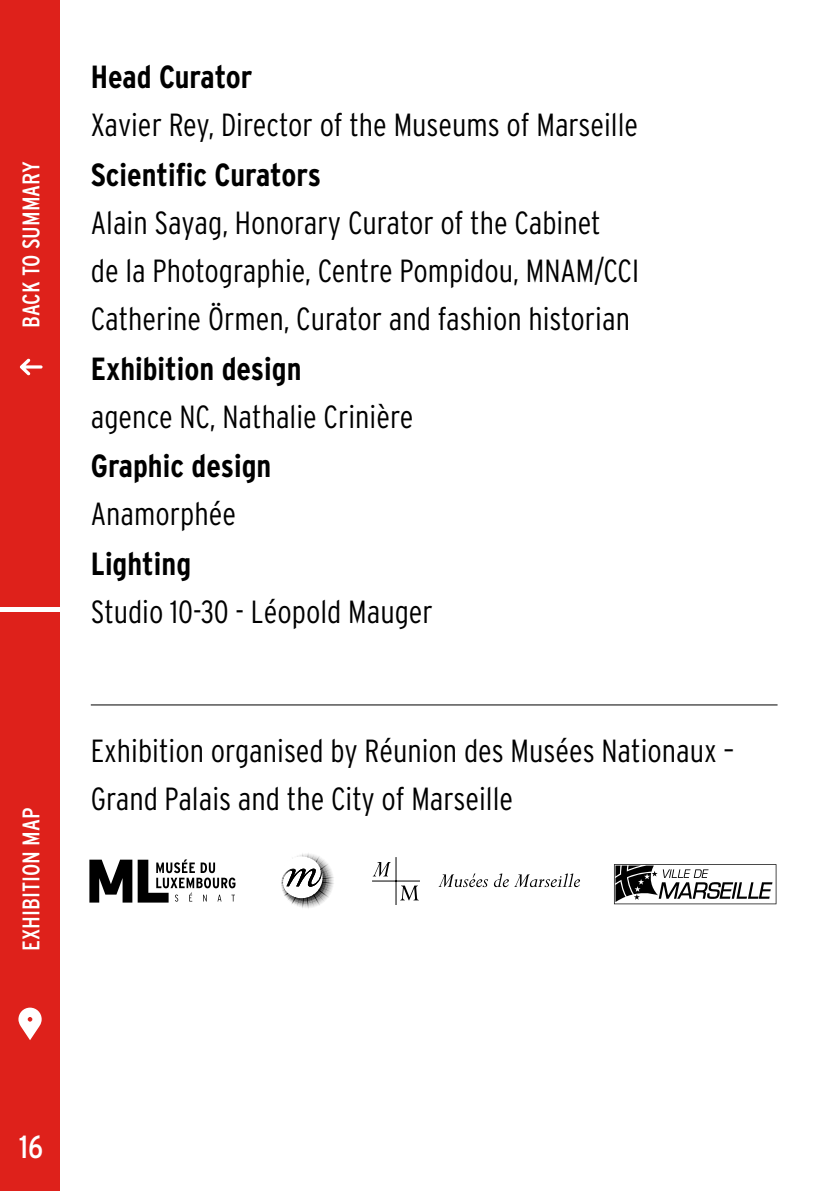
<style>
.page{position:relative;width:840px;height:1191px;background:#fff}
.page>*{position:absolute;margin:0;border:0;box-sizing:border-box;transform-origin:0 0}
.t1{font:300 32px/48px "Interstate Condensed";color:#000}
.t2{font:700 32px "Interstate Condensed";color:#000}
.t3{font:32px "Interstate Condensed";color:#fff}
.t4{font:24px "Interstate Condensed";color:#fff}
</style>
<div class="page">
<div style="left:0;top:0;width:60px;height:607px;background:#de211b"></div>
<div style="left:0;top:612px;width:60px;height:579px;background:#de211b"></div>
<svg style="left:20px;top:358px;width:23px;height:17px"></svg>
<svg style="left:18px;top:1007px;width:24px;height:33px"></svg>
<hr style="left:91px;top:704px;width:686px;height:1px;background:#000">
<svg style="left:89px;top:859px;width:43px;height:43px"></svg>
<svg style="left:138px;top:859px;width:97px;height:43px"></svg>
<svg style="left:614px;top:864px;width:162px;height:40px"></svg>
<svg style="left:438px;top:873px;width:70px;height:14px"></svg>
<svg style="left:514px;top:873px;width:65px;height:14px"></svg>
<svg style="left:373px;top:862px;width:17px;height:14px"></svg>
<svg style="left:400px;top:885px;width:18px;height:15px"></svg>
<hr style="left:395px;top:857px;width:1px;height:48px;background:#000">
<hr style="left:372px;top:880px;width:48px;height:1px;background:#000">
<svg style="left:281px;top:853px;width:53px;height:55px"></svg>
<p class="t4" style="left:18px;top:328px;width:168px;rotate:-90deg">BACK TO SUMMARY</p>
<p class="t4" style="left:18px;top:950px;width:144px;rotate:-90deg">EXHIBITION MAP</p>
<p class="t2" style="left:91px;top:59px;width:163px">Head Curator</p>
<p class="t1" style="left:91px;top:100px;width:548px">Xavier Rey, Director of the Museums of Marseille</p>
<p class="t2" style="left:91px;top:157px;width:231px">Scientific Curators</p>
<p class="t1" style="left:91px;top:198px;width:549px">Alain Sayag, Honorary Curator of the Cabinet<br>de la Photographie, Centre Pompidou, MNAM/CCI<br>Catherine Örmen, Curator and fashion historian</p>
<p class="t2" style="left:91px;top:350px;width:212px">Exhibition design</p>
<p class="t1" style="left:91px;top:392px;width:324px">agence NC, Nathalie Crinière</p>
<p class="t2" style="left:91px;top:448px;width:182px">Graphic design</p>
<p class="t1" style="left:91px;top:490px;width:147px">Anamorphée</p>
<p class="t2" style="left:91px;top:546px;width:102px">Lighting</p>
<p class="t1" style="left:91px;top:587px;width:343px">Studio 10-30 - Léopold Mauger</p>
<p class="t1" style="left:91px;top:726px;width:644px">Exhibition organised by Réunion des Musées Nationaux –<br>Grand Palais and the City of Marseille</p>
<p class="t3" style="left:19px;top:1129px;width:25px">16</p>
</div>
